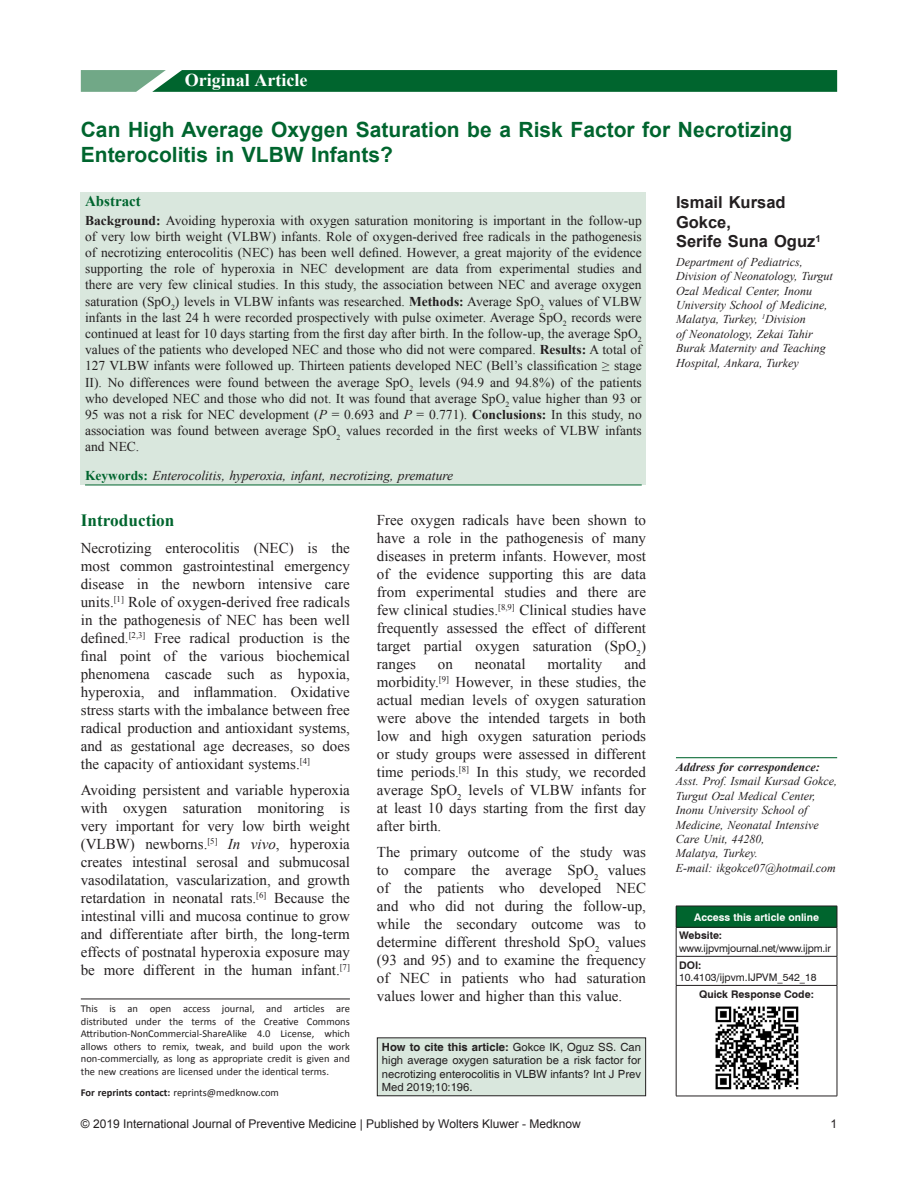
<style>
.page{position:relative;width:918px;height:1188px;background:#fff}
.page>*{position:absolute;margin:0;border:0;box-sizing:border-box;transform-origin:0 0}
.AT{font:700 21px/25.2px "Arial";color:#00652e}
.AH{font:700 18px "Times New Roman";color:#fff}
.t1{font:700 17.25px "Times New Roman";color:#00652e}
.AU{font:700 16.5px/19.5px "Arial";color:#231f20}
.TX{font:15px/18px "Times New Roman";color:#231f20;text-align:justify}
.ABSH{font:700 15px "Times New Roman";color:#00652e}
.ABS{font:13.5px/16.2px "Times New Roman";color:#231f20;text-align:justify}
.KWD{font:italic 13.5px "Times New Roman";color:#231f20}
.AFF{font:italic 12px/14.4px "Times New Roman";color:#231f20}
.ADD{font:italic 12px/14.4px "Times New Roman";color:#231f20}
.t2{font:12px "Arial";color:#231f20}
.HTC{font:11.25px/13.5px "Helvetica";color:#231f20;text-align:justify}
.OS{font:10.5px/12.6px "Calibri";color:#231f20;text-align:justify}
.Website{font:10.5px/12.6px "Swiss 721 BT";letter-spacing:-.015em;color:#231f20}
.DOI{font:10.5px/12.6px "Swiss 721 BT";color:#231f20}
.ATAO{font:700 10.5px "Swiss 721 BT";color:#fff}
.QRC{font:700 10.5px "Swiss 721 BT";color:#231f20}
.s1{font-weight:700}
.s2{font-style:italic}
.s3{font-weight:700;font-style:normal;color:#00652e}
</style>
<div class="page">
<hr style="left:676px;top:757px;width:161px;height:1px;background:#00652e">
<div style="left:81px;top:192px;width:565px;height:293px;background:#d9e7dd"></div>
<hr style="left:85px;top:485px;width:557px;height:1px;background:#00652e">
<svg style="left:81px;top:70px;width:756px;height:22px;background:#126f3c"></svg>
<div style="left:377px;top:1038px;width:269px;height:58px;background:#d9e7dd"></div>
<div style="left:377px;top:1037px;width:269px;height:59px;border:1px solid #231f20"></div>
<hr style="left:81px;top:999px;width:269px;height:1px;background:#231f20">
<div style="left:676px;top:906px;width:161px;height:21px;background:#00652e"></div>
<hr style="left:676px;top:927px;width:161px;height:1px;background:#231f20">
<hr style="left:676px;top:956px;width:161px;height:1px;background:#231f20">
<hr style="left:676px;top:985px;width:161px;height:1px;background:#231f20">
<hr style="left:676px;top:906px;width:161px;height:1px;background:#231f20">
<svg style="left:676px;top:906px;width:1px;height:79px"></svg>
<svg style="left:837px;top:906px;width:1px;height:79px"></svg>
<hr style="left:676px;top:986px;width:1px;height:110px;background:#231f20">
<hr style="left:837px;top:986px;width:1px;height:110px;background:#231f20">
<hr style="left:676px;top:1096px;width:161px;height:1px;background:#231f20">
<img style="left:715px;top:1006px;width:84px;height:84px">
<p class="AH" style="left:185px;top:67px;width:124px">Original Article</p>
<p class="AT" style="left:81px;top:117px;width:713px">Can High Average Oxygen Saturation be a Risk Factor for Necrotizing<br>Enterocolitis in VLBW Infants?</p>
<p class="ABSH" style="left:85px;top:190px;width:57px">Abstract</p>
<p class="ABS" style="left:85px;top:212px;width:558px"><span class="s1">Background:</span> Avoiding hyperoxia with oxygen saturation monitoring is important in the follow‑up of very low birth weight (VLBW) infants. Role of oxygen‑derived free radicals in the pathogenesis of necrotizing enterocolitis (NEC) has been well defined. However, a great majority of the evidence supporting the role of hyperoxia in NEC development are data from experimental studies and there are very few clinical studies. In this study, the association between NEC and average oxygen saturation (SpO<sub>2</sub>) levels in VLBW infants was researched. <span class="s1">Methods:</span> Average SpO<sub>2</sub> values of VLBW infants in the last 24 h were recorded prospectively with pulse oximeter. Average SpO<sub>2</sub> records were continued at least for 10 days starting from the first day after birth. In the follow‑up, the average SpO<sub>2 </sub>values of the patients who developed NEC and those who did not were compared. <span class="s1">Results:</span> A total of 127 VLBW infants were followed up. Thirteen patients developed NEC (Bell’s classification ≥ stage II). No differences were found between the average SpO<sub>2</sub> levels (94.9 and 94.8%) of the patients who developed NEC and those who did not. It was found that average SpO<sub>2</sub> value higher than 93 or 95 was not a risk for NEC development (<span class="s2">P</span> = 0.693 and <span class="s2">P</span> = 0.771). <span class="s1">Conclusions:</span> In this study, no association was found between average SpO<sub>2</sub> values recorded in the first weeks of VLBW infants and NEC.</p>
<p class="KWD" style="left:85px;top:467px;width:370px"><span class="s3">Keywords:</span> Enterocolitis, hyperoxia, infant, necrotizing, premature</p>
<h1 class="t1" style="left:81px;top:508px;width:95px">Introduction</h1>
<p class="TX" style="left:81px;top:538px;width:271px">Necrotizing enterocolitis (NEC) is the most common gastrointestinal emergency disease in the newborn intensive care units.<sup>[1]</sup> Role of oxygen‑derived free radicals in the pathogenesis of NEC has been well defined.<sup>[2,3]</sup> Free radical production is the final point of the various biochemical phenomena cascade such as hypoxia, hyperoxia, and inflammation. Oxidative stress starts with the imbalance between free radical production and antioxidant systems, and as gestational age decreases, so does the capacity of antioxidant systems.<sup>[4]</sup></p>
<p class="TX" style="left:81px;top:780px;width:271px">Avoiding persistent and variable hyperoxia with oxygen saturation monitoring is very important for very low birth weight (VLBW) newborns.<sup>[5]</sup> <span class="s2">In vivo</span>, hyperoxia creates intestinal serosal and submucosal vasodilatation, vascularization, and growth retardation in neonatal rats.<sup>[6]</sup> Because the intestinal villi and mucosa continue to grow and differentiate after birth, the long‑term effects of postnatal hyperoxia exposure may be more different in the human infant.<sup>[7]</sup></p>
<p class="OS" style="left:81px;top:1002px;width:271px">This is an open access journal, and articles are distributed under the terms of the Creative Commons Attribution‑NonCommercial‑ShareAlike 4.0 License, which allows others to remix, tweak, and build upon the work non‑commercially, as long as appropriate credit is given and the new creations are licensed under the identical terms.</p>
<p class="OS" style="left:81px;top:1086px;width:200px"><span class="s1">For reprints contact:</span> reprints@medknow.com</p>
<p class="TX" style="left:377px;top:510px;width:271px">Free oxygen radicals have been shown to have a role in the pathogenesis of many diseases in preterm infants. However, most of the evidence supporting this are data from experimental studies and there are few clinical studies.<sup>[8,9]</sup> Clinical studies have frequently assessed the effect of different target partial oxygen saturation (SpO<sub>2</sub>) ranges</p>
<p class="TX" style="left:377px;top:654px;width:271px;text-indent:247px">and morbidity.<sup>[9]</sup> However, in these studies, the actual median levels of oxygen saturation were above the intended targets in both low and high oxygen saturation periods or study groups were assessed in different time periods.<sup>[8]</sup> In this study, we recorded average SpO<sub>2</sub> levels of VLBW infants for at least 10 days starting from the first day after birth.</p>
<p class="TX" style="left:377px;top:843px;width:271px">The primary outcome of the study was to compare the average SpO<sub>2</sub> values of the patients who developed NEC and who did not during the follow‑up, while the secondary outcome was to determine different threshold SpO<sub>2</sub> values (93 and 95) and to examine the frequency of NEC in patients who had saturation values lower and higher than this value.</p>
<p class="TX" style="left:438px;top:654px;width:16px">on</p>
<p class="TX" style="left:475px;top:654px;width:52px">neonatal</p>
<p class="TX" style="left:547px;top:654px;width:57px">mortality</p>
<p class="HTC" style="left:382px;top:1040px;width:261px"><span class="s1">How to cite this article:</span> Gokce IK, Oguz SS. Can high average oxygen saturation be a risk factor for necrotizing enterocolitis in VLBW infants? Int J Prev Med 2019;10:196.</p>
<p class="AU" style="left:676px;top:193px;width:146px">Ismail Kursad<br>Gokce,<br>Serife Suna Oguz<sup>1</sup></p>
<p class="AFF" style="left:676px;top:254px;width:158px">Department of Pediatrics,<br>Division of Neonatology, Turgut<br>Ozal Medical Center, Inonu<br>University School of Medicine,<br>Malatya, Turkey, <sup>1</sup>Division<br>of Neonatology, Zekai Tahir<br>Burak Maternity and Teaching<br>Hospital, Ankara, Turkey</p>
<p class="ADD" style="left:676px;top:759px;width:163px"><span class="s1">Address for correspondence:<br></span>Asst. Prof. Ismail Kursad Gokce,<br>Turgut Ozal Medical Center,<br>Inonu University School of<br>Medicine, Neonatal Intensive<br>Care Unit, 44280,<br>Malatya, Turkey.<br>E-mail: ikgokce07@hotmail.com</p>
<p class="ATAO" style="left:694px;top:911px;width:126px">Access this article online</p>
<p class="Website" style="left:679px;top:929px;width:153px"><span class="s1">Website: </span>www.ijpvmjournal.net/www.ijpm.ir</p>
<p class="DOI" style="left:679px;top:958px;width:139px"><span class="s1">DOI:<br></span>10.4103/ijpvm.IJPVM_542_18</p>
<p class="QRC" style="left:699px;top:988px;width:116px">Quick Response Code:</p>
<p class="t2" style="left:81px;top:1116px;width:501px">© 2019 International Journal of Preventive Medicine | Published by Wolters Kluwer - Medknow</p>
<p class="t2" style="left:830px;top:1116px;width:8px">1</p>
</div>
